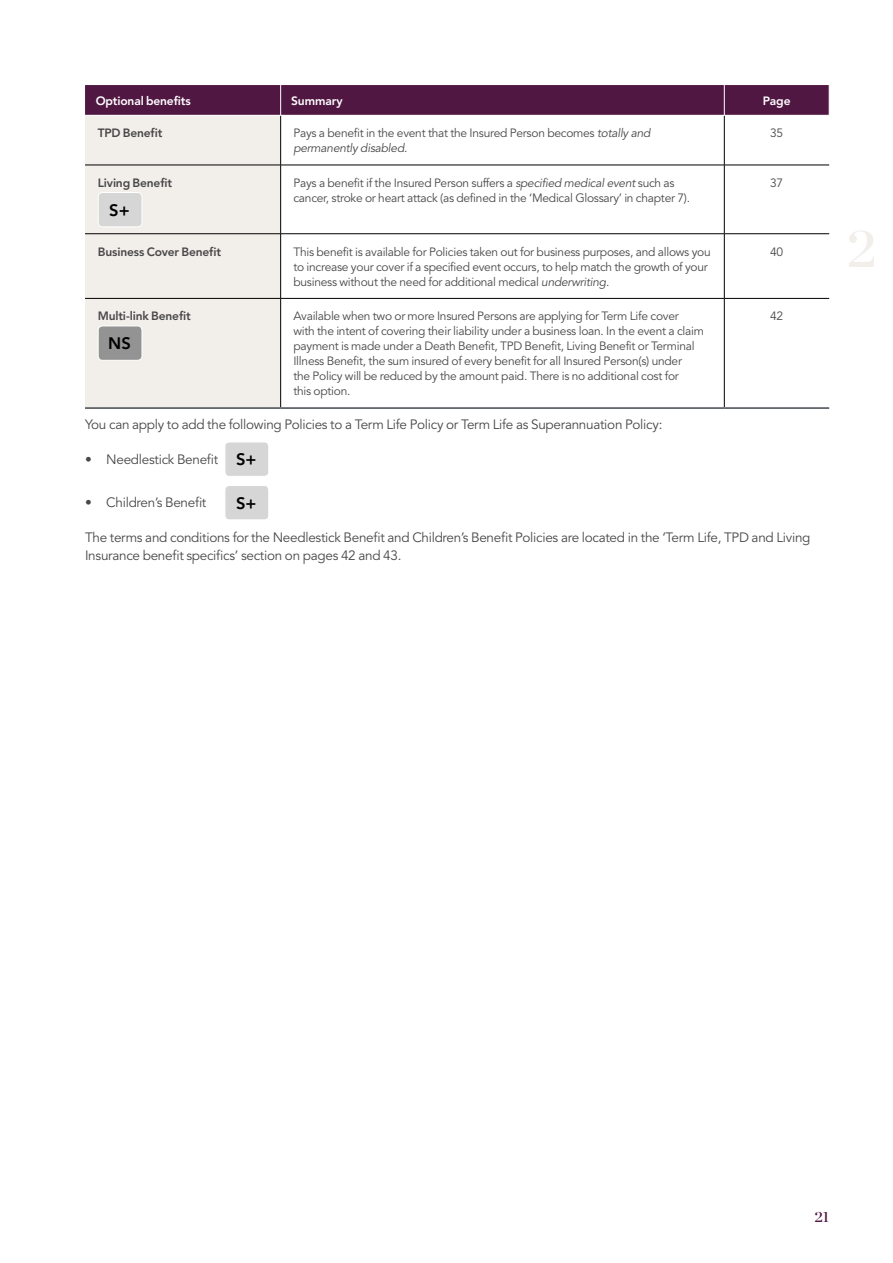
<style>
.page{position:relative;width:893px;height:1263px;background:#fff}
.page>*{position:absolute;margin:0;border:0;box-sizing:border-box;transform-origin:0 0}
.t1{font:800 16.5px "Avenir";color:#000}
.t2{font:15px "Chronicle Display Semi";color:#511743}
.t3{font:13.5px/18px "Avenir";letter-spacing:-.02em;color:#484848}
.t4{font:12px/15px "Avenir";letter-spacing:-.02em;color:#484848}
.t5{font:800 12px "Avenir";letter-spacing:-.01em;color:#484848}
.t6{font:800 12px "Avenir";letter-spacing:-.01em;color:#fff}
.s1{font-style:italic}
.s2{font-weight:800;font-size:16.5px;color:#000}
</style>
<div class="page">
<svg style="left:85px;top:85px;width:744px;height:30px;background:#521844"></svg>
<div style="left:85px;top:116px;width:195px;height:291px;background:#f2efeb"></div>
<svg style="left:281px;top:116px;width:548px;height:291px"></svg>
<hr style="left:280px;top:85px;width:1px;height:30px;background:#fff">
<hr style="left:724px;top:85px;width:1px;height:30px;background:#fff">
<hr style="left:280px;top:115px;width:1px;height:50px;background:#000">
<hr style="left:724px;top:115px;width:1px;height:50px;background:#000">
<hr style="left:85px;top:165px;width:196px;height:1px;background:#000">
<hr style="left:281px;top:165px;width:443px;height:1px;background:#000">
<hr style="left:280px;top:165px;width:1px;height:69px;background:#000">
<hr style="left:724px;top:165px;width:105px;height:1px;background:#000">
<hr style="left:724px;top:165px;width:1px;height:69px;background:#000">
<hr style="left:85px;top:233px;width:196px;height:1px;background:#000">
<hr style="left:281px;top:233px;width:443px;height:1px;background:#000">
<hr style="left:280px;top:234px;width:1px;height:64px;background:#000">
<hr style="left:724px;top:233px;width:105px;height:1px;background:#000">
<hr style="left:724px;top:234px;width:1px;height:64px;background:#000">
<hr style="left:85px;top:298px;width:196px;height:1px;background:#000">
<hr style="left:281px;top:298px;width:443px;height:1px;background:#000">
<hr style="left:280px;top:299px;width:1px;height:108px;background:#000">
<hr style="left:724px;top:298px;width:105px;height:1px;background:#000">
<hr style="left:724px;top:299px;width:1px;height:108px;background:#000">
<hr style="left:85px;top:115px;width:196px;height:1px;background:#fff">
<hr style="left:724px;top:115px;width:105px;height:1px;background:#fff">
<hr style="left:85px;top:407px;width:196px;height:2px;background:#42484e">
<hr style="left:281px;top:407px;width:443px;height:2px;background:#42484e">
<hr style="left:724px;top:407px;width:105px;height:2px;background:#42484e">
<div style="left:98px;top:193px;width:44px;height:34px;background:#d6d6d6;border-radius:4px"></div>
<div style="left:98px;top:192px;width:44px;height:35px;border:1px solid #fff;border-radius:4px"></div>
<div style="left:98px;top:326px;width:44px;height:34px;background:#939393;border-radius:4px"></div>
<div style="left:98px;top:326px;width:44px;height:35px;border:1px solid #fff;border-radius:4px"></div>
<div style="left:225px;top:442px;width:44px;height:34px;background:#d6d6d6;border-radius:4px"></div>
<div style="left:225px;top:442px;width:44px;height:35px;border:1px solid #fff;border-radius:4px"></div>
<div style="left:225px;top:485px;width:44px;height:35px;background:#d6d6d6;border-radius:4px"></div>
<div style="left:225px;top:485px;width:44px;height:35px;border:1px solid #fff;border-radius:4px"></div>
<p class="t6" style="left:96px;top:93px;width:97px">Optional benefits</p>
<p class="t6" style="left:291px;top:93px;width:53px">Summary</p>
<p class="t6" style="left:763px;top:93px;width:29px">Page</p>
<p class="t5" style="left:98px;top:126px;width:66px">TPD Benefit</p>
<p class="t4" style="left:293px;top:126px;width:359px">Pays a benefit in the event that the Insured Person becomes <span class="s1">totally and permanently disabled</span>.</p>
<p class="t4" style="left:770px;top:126px;width:15px">35</p>
<p class="t5" style="left:98px;top:175px;width:76px">Living Benefit</p>
<h1 class="t1" style="left:109px;top:200px;width:22px">S+</h1>
<p class="t4" style="left:293px;top:176px;width:398px">Pays a benefit if the Insured Person suffers a <span class="s1">specified medical event</span> such as cancer, stroke or heart attack (as defined in the ‘Medical Glossary’ in chapter 7).</p>
<p class="t4" style="left:770px;top:176px;width:15px">37</p>
<p class="t5" style="left:98px;top:244px;width:125px">Business Cover Benefit</p>
<p class="t4" style="left:293px;top:244px;width:419px">This benefit is available for Policies taken out for business purposes, and allows you to increase your cover if a specified event occurs, to help match the growth of your business without the need for additional medical <span class="s1">underwriting</span>.</p>
<p class="t4" style="left:770px;top:244px;width:15px">40</p>
<p class="t5" style="left:98px;top:309px;width:95px">Multi-link Benefit</p>
<h1 class="t1" style="left:108px;top:333px;width:24px">NS</h1>
<p class="t4" style="left:293px;top:309px;width:412px">Available when two or more Insured Persons are applying for Term Life cover<br>with the intent of covering their liability under a business loan. In the event a claim payment is made under a Death Benefit, TPD Benefit, Living Benefit or Terminal Illness Benefit, the sum insured of every benefit for all Insured Person(s) under<br>the Policy will be reduced by the amount paid. There is no additional cost for<br>this option.</p>
<p class="t4" style="left:770px;top:309px;width:15px">42</p>
<p class="t3" style="left:85px;top:416px;width:579px">You can apply to add the following Policies to a Term Life Policy or Term Life as Superannuation Policy:</p>
<p class="t3" style="left:85px;top:451px;width:173px">• Needlestick Benefit <span class="s2">S+</span></p>
<p class="t3" style="left:85px;top:494px;width:123px">• Children’s Benefit</p>
<h1 class="t1" style="left:236px;top:493px;width:22px">S+</h1>
<p class="t3" style="left:85px;top:529px;width:727px">The terms and conditions for the Needlestick Benefit and Children’s Benefit Policies are located in the ‘Term Life, TPD and Living<br>Insurance benefit specifics’ section on pages 42 and 43.</p>
<p class="t2" style="left:815px;top:1205px;width:16px">21</p>
</div>
